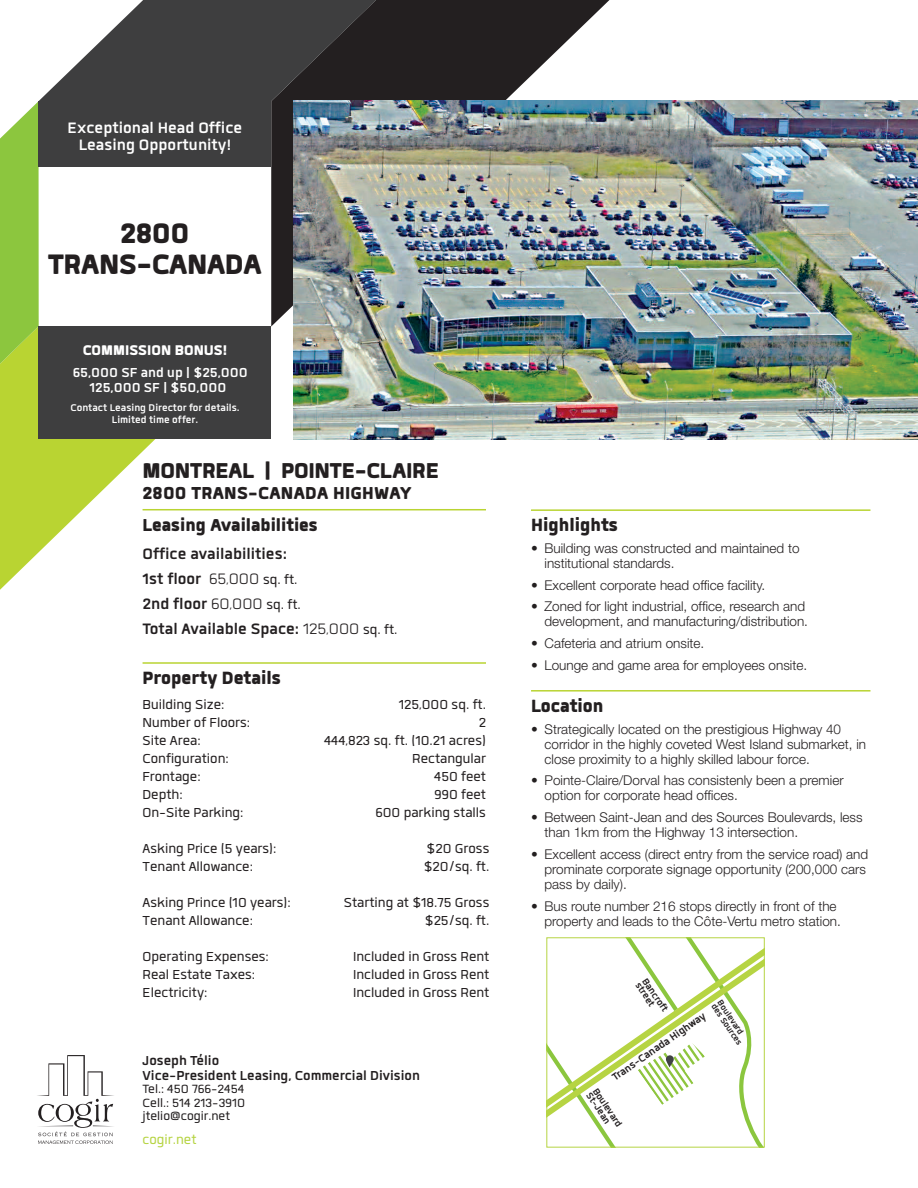
<style>
.page{position:relative;width:918px;height:1188px;background:#fff}
.page>*{position:absolute;margin:0;border:0;box-sizing:border-box;transform-origin:0 0}
.t1{font:900 39px/31.5px "Quan";letter-spacing:-.01em;color:#231f20;text-align:center}
.t2{font:900 29.85px "Quan";letter-spacing:-.01em;color:#231f20}
.t3{font:900 24.6px "Quan";color:#231f20}
.t4{font:900 24px "Quan";color:#231f20}
.t5{font:700 20.85px/24.8px "Quan";color:#231f20}
.t6{font:700 20.85px/17.2px "Quan";color:#fff;text-align:center}
.t7{font:900 19.5px "Quan";color:#fff}
.t8{font:18px/18px "Quan";color:#231f20}
.t9{font:700 18px/15px "Quan";color:#231f20}
.t10{font:700 18px/15px "Quan";color:#fff;text-align:center}
.t11{font:18px "Quan";color:#b6d443}
.t12{font:16.5px/13.5px "Quan";color:#231f20;text-align:justify}
.t13{font:700 14.1px "Quan";color:#231f20}
.t14{font:300 13.5px/15px "Helvetica Neue";color:#231f20}
.t15{font:700 13.5px/12px "Quan";color:#fff;text-align:center}
.t16{font:700 12.75px "Quan";color:#231f20}
.t17{font:700 11.4px "Quan";color:#231f20}
.s1{font-weight:400}
.s2{font-weight:400;font-size:18px}
</style>
<div class="page">
<svg style="left:37px;top:1055px;width:77px;height:89px"></svg>
<svg style="left:271px;top:100px;width:485px;height:227px;background:#322e2f"></svg>
<svg style="left:0;top:326px;width:271px;height:338px"></svg>
<svg style="left:0;top:101px;width:39px;height:263px;background:#97c94c"></svg>
<svg style="left:39px;top:0;width:598px;height:101px"></svg>
<hr style="left:143px;top:509px;width:343px;height:1px;background:#b9d432">
<hr style="left:531px;top:509px;width:339px;height:2px;background:#b9d432">
<hr style="left:531px;top:690px;width:339px;height:2px;background:#b9d432">
<hr style="left:143px;top:662px;width:343px;height:2px;background:#b9d432">
<img style="left:293px;top:101px;width:625px;height:338px">
<svg style="left:548px;top:939px;width:215px;height:207px"></svg>
<div style="left:546px;top:937px;width:219px;height:211px;border:1px solid #b6d443"></div>
<div style="left:39px;top:327px;width:232px;height:112px;background:#3e3e3f"></div>
<div style="left:39px;top:101px;width:232px;height:65px;background:#3e3e3f"></div>
<h3 class="t6" style="left:68px;top:119px;width:176px">Exceptional Head Office<br>Leasing Opportunity!</h3>
<h1 class="t1" style="left:48px;top:217px;width:215px">2800<br>TRANS-CANADA</h1>
<h3 class="t7" style="left:83px;top:340px;width:146px">COMMISSION BONUS!</h3>
<h3 class="t10" style="left:73px;top:364px;width:176px">65,000 SF and up | $25,000<br>125,000 SF | $50,000</h3>
<p class="t15" style="left:70px;top:402px;width:171px">Contact Leasing Director for details.<br>Limited time offer.</p>
<h2 class="t2" style="left:143px;top:455px;width:298px">MONTREAL | POINTE-CLAIRE</h2>
<h3 class="t4" style="left:143px;top:480px;width:271px">2800 TRANS-CANADA HIGHWAY</h3>
<h3 class="t4" style="left:143px;top:512px;width:177px">Leasing Availabilities</h3>
<h3 class="t5" style="left:143px;top:541px;width:257px">Office availabilities:<br>1st floor <span class="s1">65,000</span> <span class="s2">sq. ft.<br></span>2nd floor <span class="s1">60,000</span> <span class="s2">sq. ft.<br></span>Total Available Space: <span class="s1">125,000</span> <span class="s2">sq. ft.</span></h3>
<h3 class="t3" style="left:143px;top:665px;width:140px">Property Details</h3>
<h3 class="t8" style="left:143px;top:695px;width:83px">Building Size:</h3>
<h3 class="t8" style="left:399px;top:695px;width:89px">125,000 sq. ft.</h3>
<h3 class="t8" style="left:143px;top:713px;width:109px">Number of Floors:</h3>
<h3 class="t8" style="left:479px;top:713px;width:9px">2</h3>
<h3 class="t8" style="left:143px;top:731px;width:60px">Site Area:</h3>
<h3 class="t8" style="left:324px;top:731px;width:163px">444,823 sq. ft. (10.21 acres)</h3>
<h3 class="t8" style="left:143px;top:749px;width:88px">Configuration:</h3>
<h3 class="t8" style="left:412px;top:749px;width:75px">Rectangular</h3>
<h3 class="t8" style="left:143px;top:767px;width:60px">Frontage:</h3>
<h3 class="t8" style="left:434px;top:767px;width:53px">450 feet</h3>
<h3 class="t8" style="left:143px;top:785px;width:42px">Depth:</h3>
<h3 class="t8" style="left:435px;top:785px;width:53px">990 feet</h3>
<h3 class="t8" style="left:143px;top:803px;width:103px">On-Site Parking:</h3>
<h3 class="t8" style="left:375px;top:803px;width:112px">600 parking stalls</h3>
<h3 class="t8" style="left:143px;top:840px;width:135px">Asking Price (5 years):<br>Tenant Allowance:</h3>
<h3 class="t8" style="left:143px;top:894px;width:150px">Asking Prince (10 years):<br>Tenant Allowance:</h3>
<h3 class="t8" style="left:143px;top:948px;width:128px">Operating Expenses:<br>Real Estate Taxes:<br>Electricity:</h3>
<h3 class="t8" style="left:424px;top:840px;width:67px">$20 Gross $20/sq. ft.</h3>
<h3 class="t8" style="left:344px;top:894px;width:147px;text-align:right">Starting at $18.75 Gross $25/sq. ft.</h3>
<h3 class="t8" style="left:353px;top:948px;width:138px;text-align:justify">Included in Gross Rent Included in Gross Rent Included in Gross Rent</h3>
<h3 class="t9" style="left:143px;top:1052px;width:279px">Joseph Télio<br>Vice-President Leasing, Commercial Division</h3>
<p class="t12" style="left:143px;top:1082px;width:104px">Tel.: 450 766-2454<br>Cell.: 514 213-3910 jtelio@cogir.net</p>
<h3 class="t11" style="left:143px;top:1131px;width:55px">cogir.net</h3>
<h3 class="t3" style="left:531px;top:512px;width:89px">Highlights</h3>
<p class="t14" style="left:545px;top:540px;width:257px;text-indent:-14px">• Building was constructed and maintained to institutional standards.</p>
<p class="t14" style="left:531px;top:577px;width:236px">• Excellent corporate head office facility.</p>
<p class="t14" style="left:531px;top:599px;width:279px;text-align:right">• Zoned for light industrial, office, research and development, and manufacturing/distribution.</p>
<p class="t14" style="left:531px;top:636px;width:175px">• Cafeteria and atrium onsite.</p>
<p class="t14" style="left:531px;top:657px;width:278px">• Lounge and game area for employees onsite.</p>
<h3 class="t3" style="left:531px;top:693px;width:74px">Location</h3>
<p class="t14" style="left:545px;top:721px;width:323px;text-indent:-14px">• Strategically located on the prestigious Highway 40 corridor in the highly coveted West Island submarket, in close proximity to a highly skilled labour force.</p>
<p class="t14" style="left:545px;top:773px;width:301px;text-indent:-14px">• Pointe-Claire/Dorval has consistenly been a premier option for corporate head offices.</p>
<p class="t14" style="left:545px;top:809px;width:320px;text-indent:-14px">• Between Saint-Jean and des Sources Boulevards, less than 1km from the Highway 13 intersection.</p>
<p class="t14" style="left:545px;top:846px;width:325px;text-indent:-14px">• Excellent access (direct entry from the service road) and prominate corporate signage opportunity (200,000 cars pass by daily).</p>
<p class="t14" style="left:545px;top:898px;width:298px;text-indent:-14px">• Bus route number 216 stops directly in front of the property and leads to the Côte-Vertu metro station.</p>
<p class="t16" style="left:650px;top:975px;width:40px;rotate:56deg">Bancroft</p>
<p class="t16" style="left:643px;top:980px;width:28px;rotate:56deg">street</p>
<p class="t17" style="left:724px;top:998px;width:41px;rotate:56deg">Boulevard</p>
<p class="t17" style="left:718px;top:1002px;width:49px;rotate:56deg">des Sources</p>
<p class="t13" style="left:609px;top:1073px;width:113px;rotate:-35deg">Trans-Canada Highway</p>
<p class="t16" style="left:600px;top:1085px;width:46px;rotate:56deg">Boulevard</p>
<p class="t16" style="left:593px;top:1090px;width:37px;rotate:56deg">St-Jean</p>
</div>
